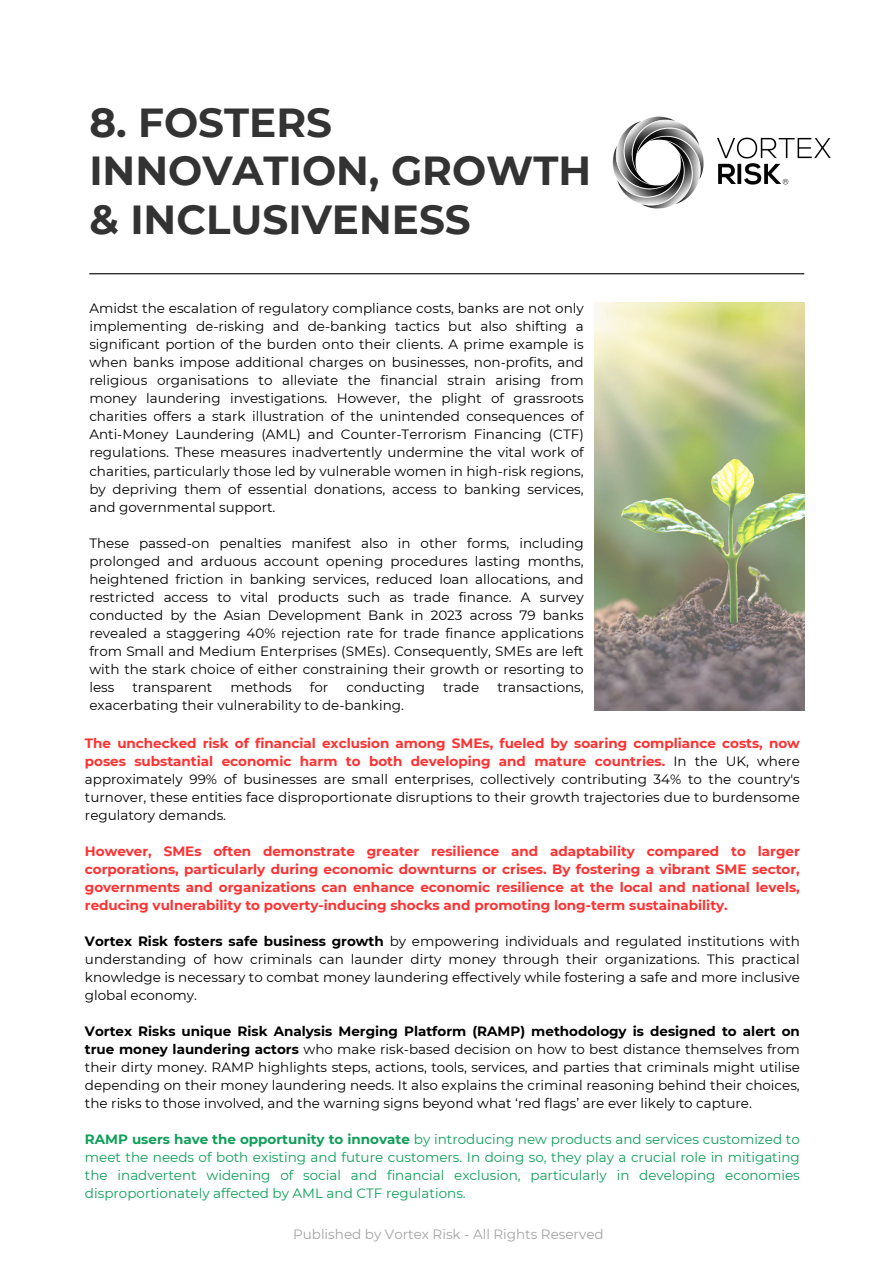
<style>
.page{position:relative;width:894px;height:1264px;background:#fff}
.page>*{position:absolute;margin:0;border:0;box-sizing:border-box;transform-origin:0 0}
.t1{font:700 40.5px/48.3px "Montserrat";color:#333}
.t2{font:13.5px/18px "Montserrat";color:#000;text-align:justify}
.t3{font:700 13.5px/18px "Montserrat";color:#ff3131;text-align:justify}
.t4{font:13.5px/18px "Montserrat";color:#0f9f5a;text-align:justify}
.t5{font:13.5px "Montserrat";color:#a4a4a4}
.s1{font-weight:700;color:#ff3131}
.s2{font-weight:700}
</style>
<div class="page">
<img style="left:594px;top:302px;width:210px;height:409px">
<hr style="left:89px;top:273px;width:715px;height:1px;background:#000">
<img style="left:612px;top:116px;width:219px;height:93px">
<p class="t1" style="left:89px;top:98px;width:503px">8. FOSTERS<br>INNOVATION, GROWTH &amp; INCLUSIVENESS</p>
<p class="t2" style="left:89px;top:299px;width:496px">Amidst the escalation of regulatory compliance costs, banks are not only implementing de-risking and de-banking tactics but also shifting a significant portion of the burden onto their clients. A prime example is when banks impose additional charges on businesses, non-profits, and religious organisations to alleviate the financial strain arising from money laundering investigations. However, the plight of grassroots charities offers a stark illustration of the unintended consequences of Anti-Money Laundering (AML) and Counter-Terrorism Financing (CTF) regulations. These measures inadvertently undermine the vital work of charities, particularly those led by vulnerable women in high-risk regions, by depriving them of essential donations, access to banking services, and governmental support.</p>
<p class="t2" style="left:89px;top:533px;width:496px">These passed-on penalties manifest also in other forms, including prolonged and arduous account opening procedures lasting months, heightened friction in banking services, reduced loan allocations, and restricted access to vital products such as trade finance. A survey conducted by the Asian Development Bank in 2023 across 79 banks revealed a staggering 40% rejection rate for trade finance applications from Small and Medium Enterprises (SMEs). Consequently, SMEs are left with the stark choice of either constraining their growth or resorting to less</p>
<p class="t2" style="left:132px;top:677px;width:81px">transparent</p>
<p class="t2" style="left:230px;top:677px;width:63px">methods</p>
<p class="t2" style="left:310px;top:677px;width:20px">for</p>
<p class="t2" style="left:346px;top:677px;width:80px">conducting</p>
<p class="t2" style="left:443px;top:677px;width:38px">trade</p>
<p class="t2" style="left:497px;top:677px;width:88px">transactions,</p>
<p class="t2" style="left:89px;top:695px;width:316px">exacerbating their vulnerability to de-banking.</p>
<h2 class="t2" style="left:85px;top:734px;width:716px"><span class="s1">The unchecked risk of financial exclusion among SMEs, fueled by soaring compliance costs, now poses substantial economic harm to both developing and mature countries.</span> In the UK, where approximately 99% of businesses are small enterprises, collectively contributing 34% to the country's turnover, these entities face disproportionate disruptions to their growth trajectories due to burdensome regulatory demands.</h2>
<p class="t3" style="left:85px;top:842px;width:716px">However, SMEs often demonstrate greater resilience and adaptability compared to larger corporations, particularly during economic downturns or crises. By fostering a vibrant SME sector, governments and organizations can enhance economic resilience at the local and national levels, reducing vulnerability to poverty-inducing shocks and promoting long-term sustainability.</p>
<p class="t2" style="left:85px;top:932px;width:716px"><span class="s2">Vortex Risk fosters safe business growth</span> by empowering individuals and regulated institutions with understanding of how criminals can launder dirty money through their organizations. This practical knowledge is necessary to combat money laundering effectively while fostering a safe and more inclusive global economy.</p>
<p class="t2" style="left:85px;top:1022px;width:716px"><span class="s2">Vortex Risks unique Risk Analysis Merging Platform (RAMP) methodology is designed to alert on true money laundering actors</span> who make risk-based decision on how to best distance themselves from their dirty money. RAMP highlights steps, actions, tools, services, and parties that criminals might utilise depending on their money laundering needs. It also explains the criminal reasoning behind their choices, the risks to those involved, and the warning signs beyond what ‘red flags’ are ever likely to capture.</p>
<p class="t4" style="left:85px;top:1130px;width:716px"><span class="s2">RAMP users have the opportunity to innovate</span> by introducing new products and services customized to meet the needs of both existing and future customers. In doing so, they play a crucial role in mitigating the inadvertent widening of social and financial exclusion, particularly in developing economies disproportionately affected by AML and CTF regulations.</p>
<p class="t5" style="left:293px;top:1225px;width:312px">Published by Vortex Risk - All Rights Reserved</p>
</div>
